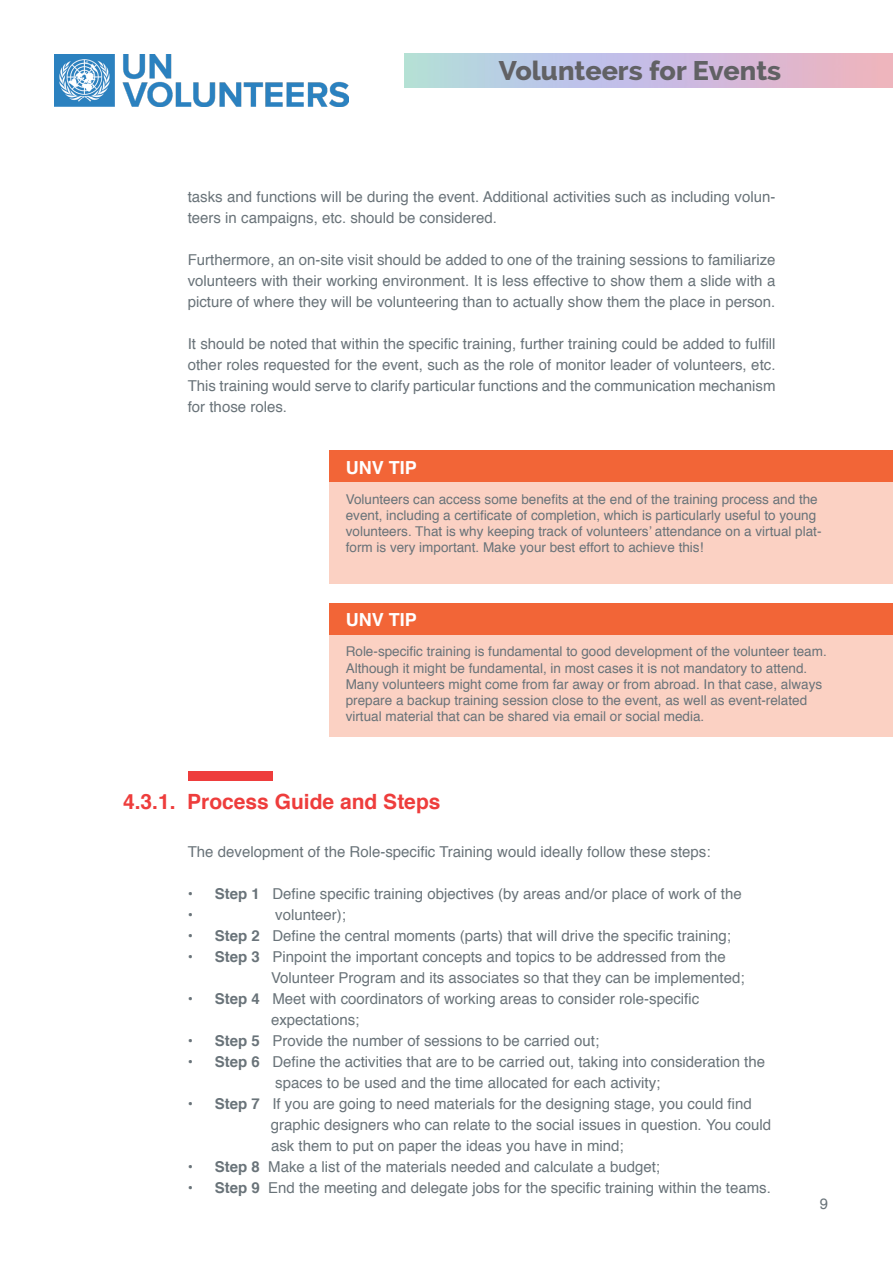
<style>
.page{position:relative;width:893px;height:1263px;background:#fff}
.page>*{position:absolute;margin:0;border:0;box-sizing:border-box;transform-origin:0 0}
.t1{font:800 27px "Raleway";color:#616164}
.t2{font:700 21px "Helvetica";color:#ee3d3c}
.t3{font:700 18px "Helvetica";color:#fff}
.t4{font:15px/21px "Helvetica";color:#697379}
.t5{font:13.5px/16.2px "Helvetica";color:#697379}
.s1{font-weight:700}
</style>
<div class="page">
<img style="left:54px;top:54px;width:294px;height:53px">
<svg style="left:329px;top:450px;width:564px;height:134px;background:#f8b7a1"></svg>
<svg style="left:329px;top:603px;width:564px;height:133px;background:#f8b7a1"></svg>
<div style="left:188px;top:771px;width:84px;height:10px;background:#ee3d3c"></div>
<h1 class="t1" style="left:499px;top:55px;width:284px">Volunteers for Events</h1>
<p class="t4" style="left:188px;top:187px;width:589px">tasks and functions will be during the event. Additional activities such as including volun&shy;teers in campaigns, etc. should be considered.</p>
<p class="t4" style="left:188px;top:250px;width:589px;text-align:justify">Furthermore, an on-site visit should be added to one of the training sessions to familiarize volunteers with their working environment. It is less effective to show them a slide with a picture of where they will be volunteering than to actually show them the place in person.</p>
<p class="t4" style="left:188px;top:334px;width:589px;text-align:justify">It should be noted that within the specific training, further training could be added to fulfill other roles requested for the event, such as the role of monitor leader of volunteers, etc.<br>This training would serve to clarify particular functions and the communication mechanism for those roles.</p>
<p class="t3" style="left:346px;top:453px;width:73px">UNV TIP</p>
<p class="t5" style="left:346px;top:491px;width:477px">Volunteers can access some benefits at the end of the training process and the event, including a certificate of completion, which is particularly useful to young volunteers. That is why keeping track of volunteers’ attendance on a virtual plat&shy;form is very important. Make your best effort to achieve this!</p>
<p class="t3" style="left:346px;top:605px;width:73px">UNV TIP</p>
<p class="t5" style="left:346px;top:644px;width:482px">Role-specific training is fundamental to good development of the volunteer team.<br>Although it might be fundamental, in most cases it is not mandatory to attend.</p>
<p class="t5" style="left:346px;top:676px;width:478px">Many volunteers might come from far away or from abroad. In that case, always prepare a backup training session close to the event, as well as event-related virtual material that can be shared via email or social media.</p>
<p class="t2" style="left:123px;top:784px;width:319px">4.3.1. Process Guide and Steps</p>
<p class="t4" style="left:188px;top:841px;width:524px">The development of the Role-specific Training would ideally follow these steps:</p>
<p class="t4" style="left:188px;top:883px;width:555px"><span class="s1">• Step 1</span> Define specific training objectives (by areas and/or place of work of the</p>
<p class="t4" style="left:188px;top:904px;width:7px">•</p>
<p class="t4" style="left:275px;top:904px;width:72px">volunteer);</p>
<p class="t4" style="left:188px;top:925px;width:545px"><span class="s1">• Step 2</span> Define the central moments (parts) that will drive the specific training;</p>
<p class="t4" style="left:188px;top:946px;width:540px"><span class="s1">• Step 3</span> Pinpoint the important concepts and topics to be addressed from the</p>
<p class="t4" style="left:271px;top:967px;width:475px">Volunteer Program and its associates so that they can be implemented;</p>
<p class="t4" style="left:188px;top:988px;width:513px"><span class="s1">• Step 4</span> Meet with coordinators of working areas to consider role-specific</p>
<p class="t4" style="left:271px;top:1009px;width:90px">expectations;</p>
<p class="t4" style="left:188px;top:1030px;width:413px"><span class="s1">• Step 5</span> Provide the number of sessions to be carried out;</p>
<p class="t4" style="left:188px;top:1051px;width:579px"><span class="s1">• Step 6</span> Define the activities that are to be carried out, taking into consideration the</p>
<p class="t4" style="left:275px;top:1072px;width:387px">spaces to be used and the time allocated for each activity;</p>
<p class="t4" style="left:188px;top:1093px;width:565px"><span class="s1">• Step 7</span> If you are going to need materials for the designing stage, you could find</p>
<p class="t4" style="left:271px;top:1114px;width:502px">graphic designers who can relate to the social issues in question. You could ask them to put on paper the ideas you have in mind;</p>
<p class="t4" style="left:188px;top:1156px;width:474px"><span class="s1">• Step 8</span> Make a list of the materials needed and calculate a budget;</p>
<p class="t4" style="left:188px;top:1177px;width:585px"><span class="s1">• Step 9</span> End the meeting and delegate jobs for the specific training within the teams.</p>
<p class="t4" style="left:820px;top:1193px;width:10px">9</p>
</div>
